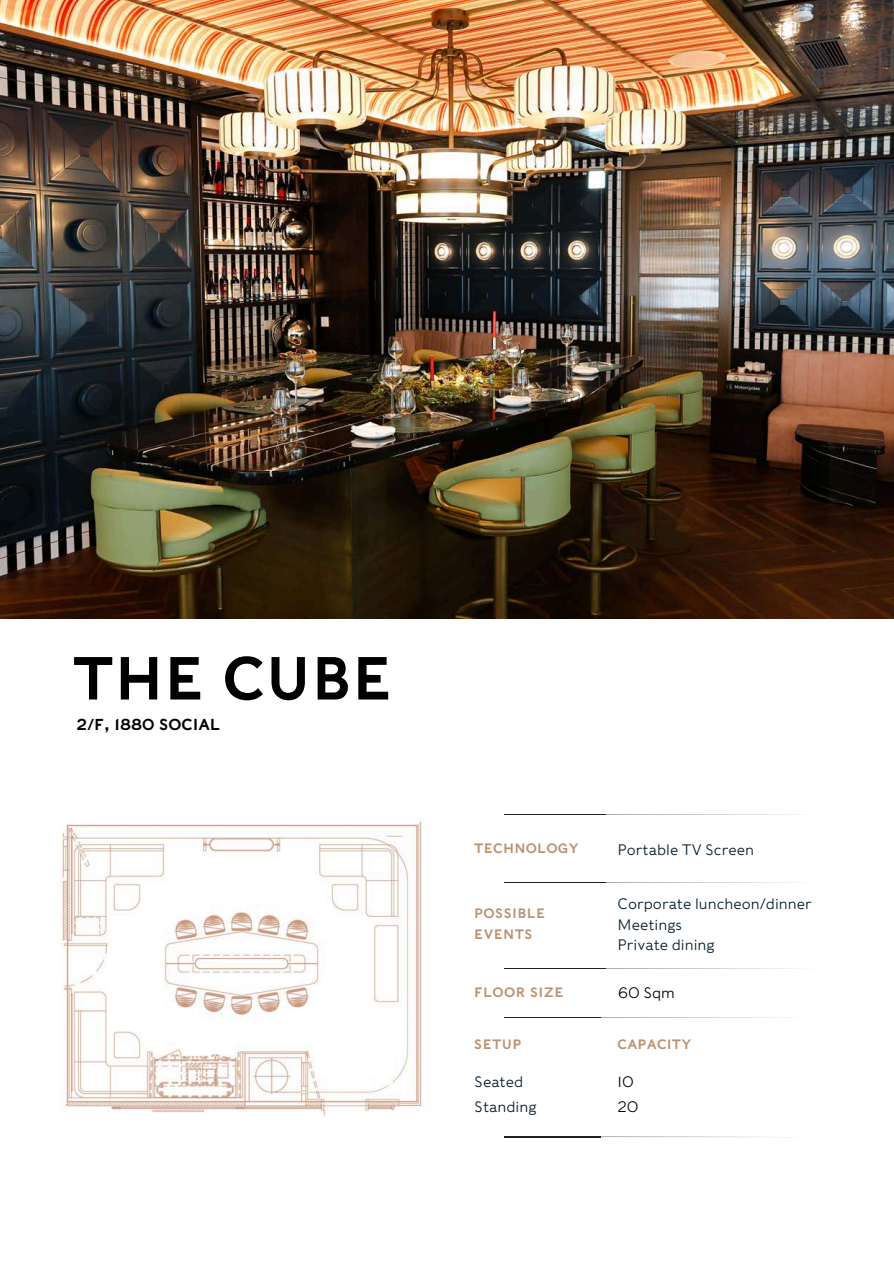
<style>
.page{position:relative;width:894px;height:1264px;background:#fff}
.page>*{position:absolute;margin:0;border:0;box-sizing:border-box;transform-origin:0 0}
.t1{font:60px "Caslons Egyptian";letter-spacing:.005em;color:#000}
.t2{font:15.75px "Caslons Egyptian";color:#000}
.t3{font:300 15px/20.2px "Caslons Egyptian";color:#031e2f}
.t4{font:300 15px "Caslons Egyptian";color:#000}
.t5{font:13.5px/20.2px "Caslons Egyptian";letter-spacing:.03em;color:#bc9372}
</style>
<div class="page">
<hr style="left:470px;top:814px;width:135px;height:1px;background:#231f20">
<hr style="left:605px;top:814px;width:215px;height:1px;background:#231f20">
<hr style="left:469px;top:1017px;width:131px;height:1px;background:#231f20">
<hr style="left:600px;top:1017px;width:209px;height:1px;background:#231f20">
<hr style="left:469px;top:1136px;width:131px;height:1px;background:#231f20">
<hr style="left:600px;top:1136px;width:209px;height:1px;background:#231f20">
<hr style="left:470px;top:882px;width:135px;height:1px;background:#231f20">
<hr style="left:605px;top:882px;width:215px;height:1px;background:#231f20">
<hr style="left:470px;top:968px;width:135px;height:1px;background:#231f20">
<hr style="left:605px;top:968px;width:215px;height:1px;background:#231f20">
<img style="left:0;top:0;width:893px;height:618px">
<img style="left:61px;top:814px;width:442px;height:323px">
<h3 class="t1" style="left:72px;top:651px;width:321px">THE CUBE</h3>
<p class="t2" style="left:76px;top:717px;width:145px">2/F, 1880 SOCIAL</p>
<h2 class="t5" style="left:474px;top:839px;width:106px">TECHNOLOGY</h2>
<h1 class="t5" style="left:474px;top:904px;width:72px">POSSIBLE<br>EVENTS</h1>
<h3 class="t3" style="left:617px;top:840px;width:138px">Portable TV Screen</h3>
<p class="t3" style="left:617px;top:894px;width:196px">Corporate luncheon/dinner<br>Meetings<br>Private dining</p>
<p class="t5" style="left:474px;top:982px;width:90px">FLOOR SIZE</p>
<h3 class="t4" style="left:618px;top:986px;width:58px">60 Sqm</h3>
<p class="t5" style="left:474px;top:1034px;width:49px">SETUP</p>
<p class="t5" style="left:617px;top:1034px;width:75px">CAPACITY</p>
<p class="t3" style="left:474px;top:1072px;width:50px">Seated</p>
<p class="t4" style="left:617px;top:1074px;width:18px">10</p>
<p class="t3" style="left:474px;top:1097px;width:64px">Standing</p>
<h3 class="t4" style="left:617px;top:1099px;width:22px">20</h3>
</div>
